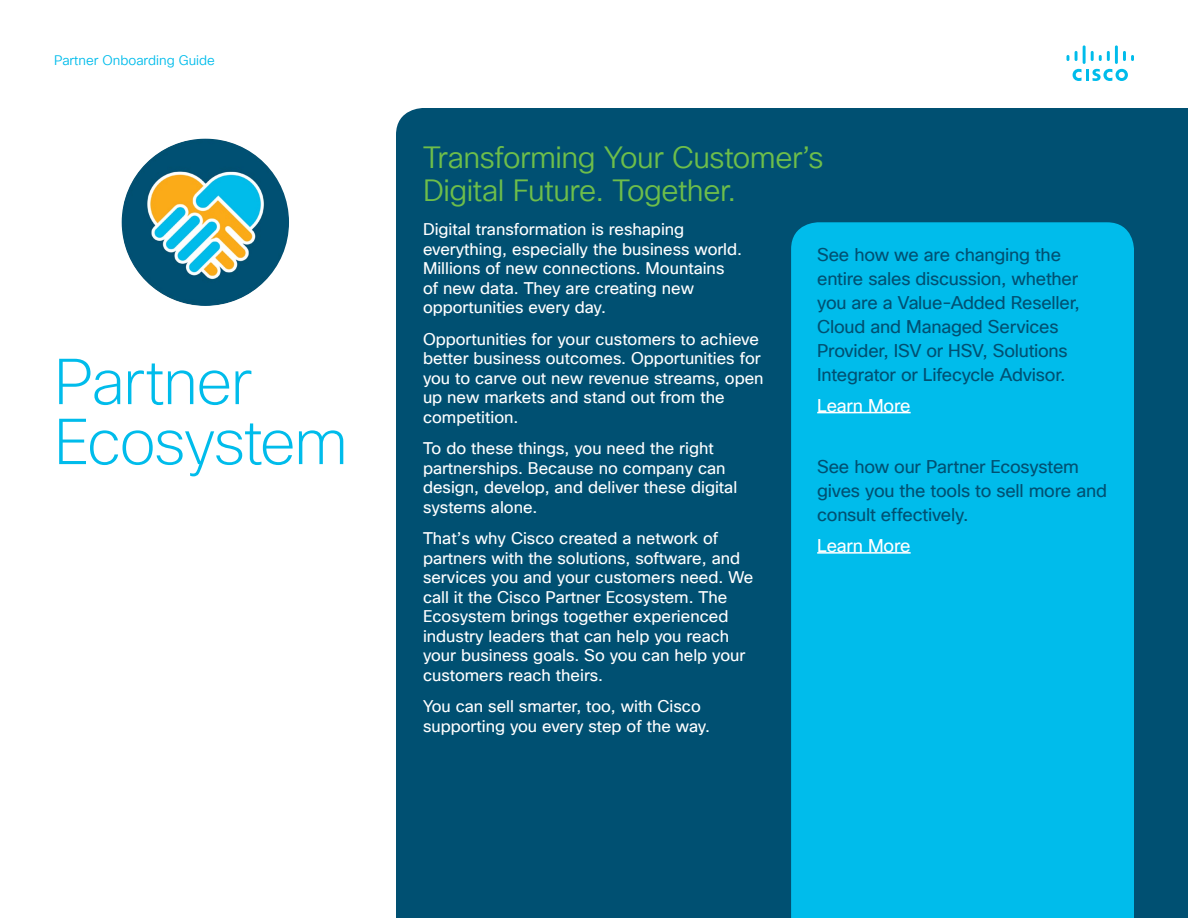
<style>
.page{position:relative;width:1188px;height:918px;background:#fff}
.page>*{position:absolute;margin:0;border:0;box-sizing:border-box;transform-origin:0 0}
.t1{font:200 63px/60px "Cisco Sans TT";letter-spacing:-.025em;color:#00bceb}
.t2{font:30px/33px "Cisco Sans TT Light";letter-spacing:-.015em;color:#6ebe4a}
.t3{font:18px/24px "Cisco Sans TT";letter-spacing:-.015em;color:#005072}
.t4{font:18px "Cisco Sans TT";letter-spacing:-.015em;color:#fff}
.t5{font:16.5px/19.5px "Cisco Sans TT";color:#fff}
.t6{font:13.5px "Cisco Sans TT Light";color:#00bceb}
</style>
<div class="page">
<svg style="left:1073px;top:69px;width:55px;height:12px"></svg>
<svg style="left:1067px;top:55px;width:2px;height:6px"></svg>
<svg style="left:1075px;top:51px;width:3px;height:10px"></svg>
<hr style="left:1083px;top:45px;width:3px;height:19px;background:#00bceb">
<svg style="left:1091px;top:51px;width:19px;height:10px"></svg>
<hr style="left:1115px;top:45px;width:3px;height:19px;background:#00bceb">
<svg style="left:1123px;top:51px;width:11px;height:10px"></svg>
<div style="left:396px;top:108px;width:792px;height:810px;background:#005072"></div>
<div style="left:791px;top:222px;width:343px;height:696px;background:#00bceb"></div>
<hr style="left:817px;top:412px;width:94px;height:1px;background:#fff">
<hr style="left:817px;top:552px;width:94px;height:2px;background:#fff">
<img style="left:122px;top:139px;width:167px;height:167px;border-radius:84px">
<p class="t6" style="left:54px;top:51px;width:162px">Partner Onboarding Guide</p>
<h1 class="t1" style="left:54px;top:354px;width:295px">Partner<br>Ecosystem</h1>
<h2 class="t2" style="left:423px;top:142px;width:402px">Transforming Your Customer’s<br>Digital Future. Together.</h2>
<p class="t5" style="left:423px;top:220px;width:321px">Digital transformation is reshaping everything, especially the business world.<br>Millions of new connections. Mountains of new data. They are creating new opportunities every day.</p>
<p class="t5" style="left:423px;top:330px;width:342px">Opportunities for your customers to achieve better business outcomes. Opportunities for you to carve out new revenue streams, open up new markets and stand out from the competition.</p>
<p class="t5" style="left:423px;top:439px;width:316px">To do these things, you need the right partnerships. Because no company can design, develop, and deliver these digital systems alone.</p>
<p class="t5" style="left:423px;top:529px;width:332px">That’s why Cisco created a network of partners with the solutions, software, and services you and your customers need. We call it the Cisco Partner Ecosystem. The Ecosystem brings together experienced industry leaders that can help you reach your business goals. So you can help your customers reach theirs.</p>
<p class="t5" style="left:423px;top:697px;width:289px">You can sell smarter, too, with Cisco supporting you every step of the way.</p>
<p class="t3" style="left:817px;top:243px;width:264px">See how we are changing the entire sales discussion, whether you are a Value-Added Reseller,<br>Cloud and Managed Services<br>Provider, ISV or HSV, Solutions<br>Integrator or Lifecycle Advisor.</p>
<p class="t4" style="left:817px;top:394px;width:95px">Learn More</p>
<p class="t3" style="left:817px;top:455px;width:291px">See how our Partner Ecosystem gives you the tools to sell more and consult effectively.</p>
<p class="t4" style="left:817px;top:534px;width:95px">Learn More</p>
</div>
